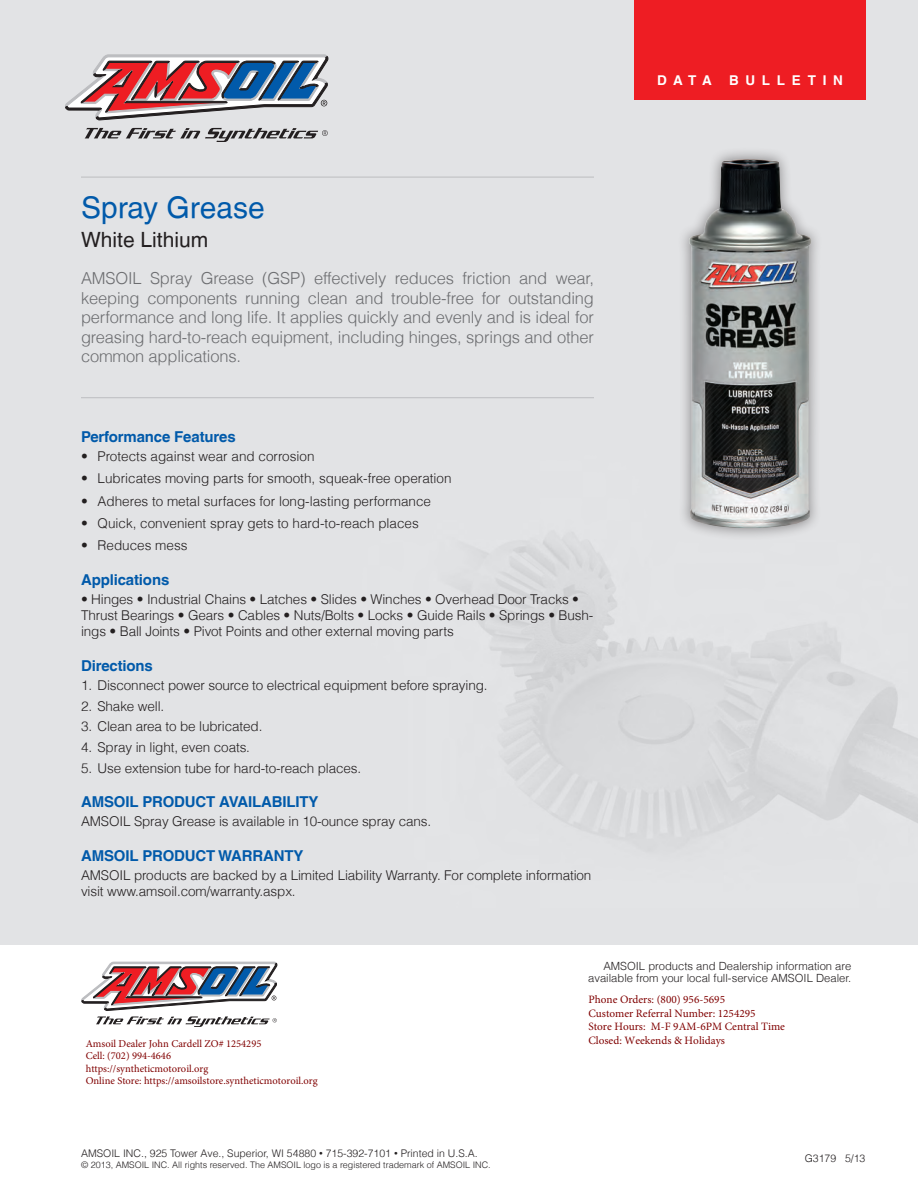
<style>
.page{position:relative;width:918px;height:1188px;background:#fff}
.page>*{position:absolute;margin:0;border:0;box-sizing:border-box;transform-origin:0 0}
.t1{font:30px "Helvetica LT";color:#015aaa}
.t2{font:21px "Helvetica LT";color:#231f20}
.t3{font:300 16.5px/19.5px "Helvetica LT";letter-spacing:-.01em;color:#6c6d70;text-align:justify}
.t4{font:700 15px "Helvetica LT";letter-spacing:-.01em;color:#015aaa}
.t5{font:300 13.5px/16.2px "Helvetica LT";letter-spacing:-.01em;color:#231f20}
.t6{font:700 13.5px "Helvetica LT";letter-spacing:.5em;color:#fff}
.t7{font:11.25px/13.5px "Minion Pro";color:#800000}
.t8{font:300 11.25px/12.8px "Helvetica LT";color:#231f20;text-align:right}
.t9{font:10.5px/12.6px "Minion Pro";color:#800000}
.t10{font:300 10.5px "Helvetica LT";color:#231f20}
.t11{font:300 9px "Helvetica LT";color:#231f20}
.s1{font-size:7.5px}
</style>
<div class="page">
<svg style="left:65px;top:55px;width:263px;height:87px;background:#b099a2"></svg>
<hr style="left:81px;top:397px;width:513px;height:1px;background:#bcbdc0">
<hr style="left:81px;top:177px;width:513px;height:1px;background:#bcbdc0">
<div style="left:634px;top:0;width:232px;height:100px;background:#ee1d23"></div>
<svg style="left:82px;top:962px;width:195px;height:65px"></svg>
<div style="left:677px;top:147px;width:146px;height:394px;background:#231f20;opacity:.5"></div>
<img style="left:689px;top:159px;width:122px;height:369px">
<h1 class="t1" style="left:81px;top:190px;width:185px">Spray Grease</h1>
<h2 class="t2" style="left:81px;top:227px;width:129px">White Lithium</h2>
<p class="t3" style="left:81px;top:268px;width:515px">AMSOIL Spray Grease (GSP) effectively reduces friction and wear, keeping components running clean and trouble-free for outstanding performance and long life. It applies quickly and evenly and is ideal for greasing hard-to-reach equipment, including hinges, springs and other common applications.</p>
<p class="t4" style="left:81px;top:428px;width:156px">Performance Features</p>
<p class="t5" style="left:81px;top:448px;width:235px">• Protects against wear and corrosion</p>
<p class="t5" style="left:81px;top:470px;width:372px">• Lubricates moving parts for smooth, squeak-free operation</p>
<p class="t5" style="left:81px;top:493px;width:352px">• Adheres to metal surfaces for long-lasting performance</p>
<p class="t5" style="left:81px;top:515px;width:339px">• Quick, convenient spray gets to hard-to-reach places</p>
<p class="t5" style="left:81px;top:537px;width:108px">• Reduces mess</p>
<p class="t4" style="left:81px;top:570px;width:90px">Applications</p>
<p class="t5" style="left:81px;top:591px;width:514px">• Hinges • Industrial Chains • Latches • Slides • Winches • Overhead Door Tracks •<br>Thrust Bearings • Gears • Cables • Nuts/Bolts • Locks • Guide Rails • Springs • Bush&shy;ings • Ball Joints • Pivot Points and other external moving parts</p>
<p class="t4" style="left:81px;top:656px;width:74px">Directions</p>
<p class="t5" style="left:81px;top:677px;width:408px">1. Disconnect power source to electrical equipment before spraying.</p>
<p class="t5" style="left:81px;top:698px;width:85px">2. Shake well.</p>
<p class="t5" style="left:81px;top:718px;width:183px">3. Clean area to be lubricated.</p>
<p class="t5" style="left:81px;top:739px;width:171px">4. Spray in light, even coats.</p>
<p class="t5" style="left:81px;top:760px;width:282px">5. Use extension tube for hard-to-reach places.</p>
<p class="t4" style="left:81px;top:793px;width:239px">AMSOIL PRODUCT AVAILABILITY</p>
<p class="t5" style="left:81px;top:813px;width:352px">AMSOIL Spray Grease is available in 10-ounce spray cans.</p>
<p class="t4" style="left:81px;top:846px;width:224px">AMSOIL PRODUCT WARRANTY</p>
<p class="t5" style="left:81px;top:867px;width:512px">AMSOIL products are backed by a Limited Liability Warranty. For complete information visit www.amsoil.com/warranty.aspx.</p>
<p class="t6" style="left:657px;top:72px;width:56px">DATA</p>
<p class="t6" style="left:729px;top:72px;width:115px">BULLETIN</p>
<p class="t9" style="left:86px;top:1037px;width:234px">Amsoil Dealer John Cardell ZO# 1254295<br>Cell: (702) 994-4646<br>https://syntheticmotoroil.org<br>Online Store: https://amsoilstore.syntheticmotoroil.org</p>
<p class="t10" style="left:81px;top:1147px;width:398px">AMSOIL INC., 925 Tower Ave., Superior, WI 54880 <span class="s1">•</span> 715-392-7101 <span class="s1">•</span> Printed in U.S.A.</p>
<p class="t11" style="left:81px;top:1159px;width:411px">© 2013, AMSOIL INC. All rights reserved. The AMSOIL logo is a registered trademark of AMSOIL INC.</p>
<p class="t8" style="left:588px;top:959px;width:265px">AMSOIL products and Dealership information are available from your local full-service AMSOIL Dealer.</p>
<p class="t7" style="left:588px;top:993px;width:198px">Phone Orders: (800) 956-5695<br>Customer Referral Number: 1254295<br>Store Hours: M-F 9AM-6PM Central Time<br>Closed: Weekends &amp; Holidays</p>
<p class="t10" style="left:805px;top:1152px;width:62px">G3179 5/13</p>
</div>
